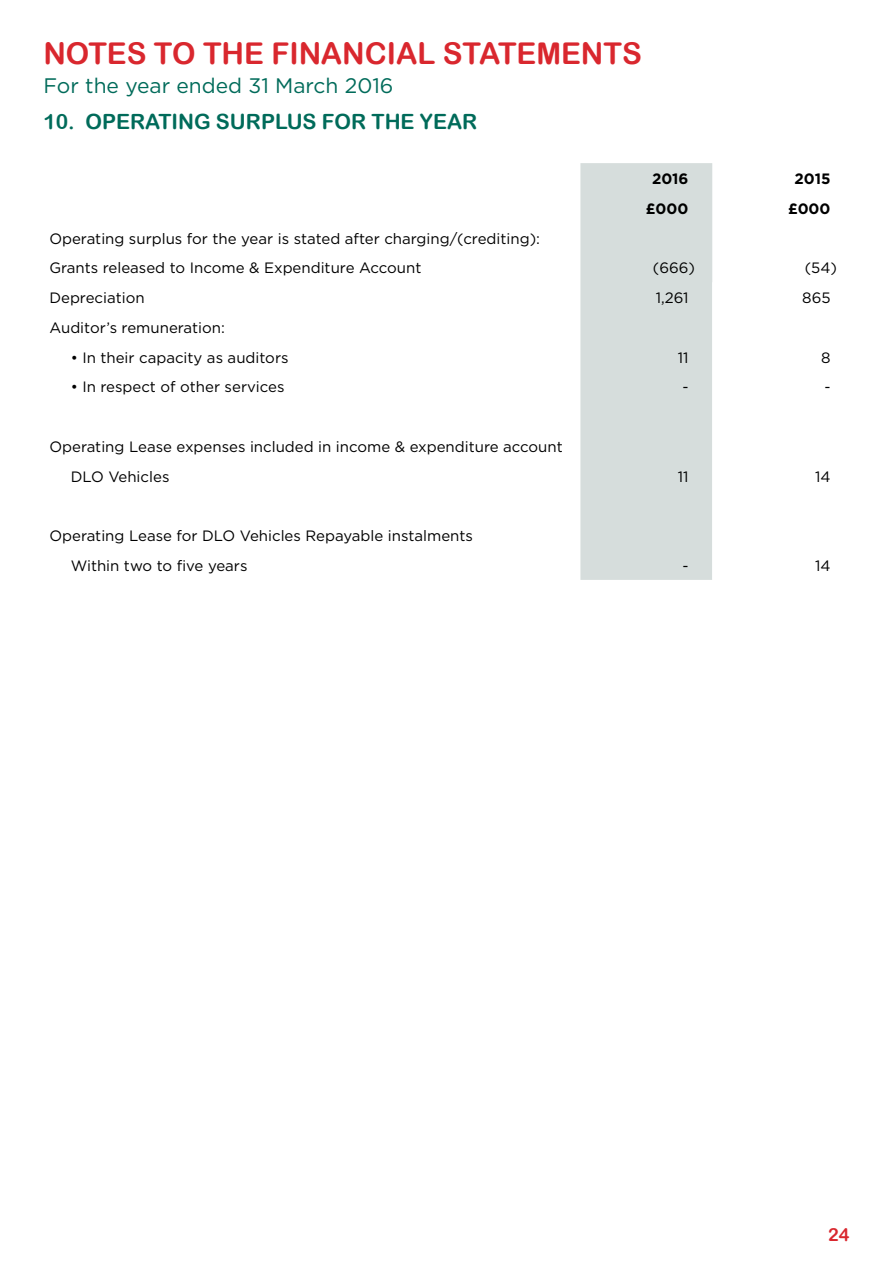
<style>
.page{position:relative;width:893px;height:1263px;background:#fff}
.page>*{position:absolute;margin:0;border:0;box-sizing:border-box;transform-origin:0 0}
.t1{font:30px "Arial Rounded MT Bold";color:#d9272e}
.t2{font:21px "Arial Rounded MT Bold";color:#006b5a}
.t3{font:21px "Gotham";color:#006b5a}
.t4{font:18px "Arial Rounded MT Bold";color:#d9272e}
.t5{font:15px/29.7px "Gotham";color:#000}
.t6{font:700 15px "Gotham";color:#000}
</style>
<div class="page">
<div style="left:580px;top:163px;width:132px;height:417px;background:#d6dddc"></div>
<h1 class="t1" style="left:43px;top:36px;width:600px">NOTES TO THE FINANCIAL STATEMENTS</h1>
<h2 class="t3" style="left:43px;top:73px;width:352px">For the year ended 31 March 2016</h2>
<h2 class="t2" style="left:43px;top:109px;width:435px">10. OPERATING SURPLUS FOR THE YEAR</h2>
<p class="t5" style="left:49px;top:223px;width:492px">Operating surplus for the year is stated after charging/(crediting):<br>Grants released to Income &amp; Expenditure Account</p>
<p class="t6" style="left:652px;top:169px;width:38px">2016</p>
<p class="t6" style="left:794px;top:169px;width:37px">2015</p>
<p class="t6" style="left:646px;top:199px;width:44px">£000</p>
<p class="t6" style="left:788px;top:199px;width:44px">£000</p>
<p class="t5" style="left:653px;top:253px;width:44px">(666)</p>
<p class="t5" style="left:805px;top:253px;width:34px">(54)</p>
<p class="t5" style="left:49px;top:283px;width:97px">Depreciation</p>
<p class="t5" style="left:656px;top:283px;width:34px">1,261</p>
<p class="t5" style="left:802px;top:283px;width:30px">865</p>
<p class="t5" style="left:49px;top:312px;width:177px">Auditor’s remuneration:</p>
<p class="t5" style="left:71px;top:342px;width:219px">• In their capacity as auditors</p>
<p class="t5" style="left:678px;top:342px;width:12px">11</p>
<p class="t5" style="left:821px;top:342px;width:11px">8</p>
<p class="t5" style="left:71px;top:372px;width:215px">• In respect of other services</p>
<p class="t5" style="left:682px;top:372px;width:8px">-</p>
<p class="t5" style="left:824px;top:372px;width:8px">-</p>
<p class="t5" style="left:71px;top:431px;width:494px;text-indent:-21px">Operating Lease expenses included in income &amp; expenditure account<br>DLO Vehicles</p>
<p class="t5" style="left:71px;top:521px;width:404px;text-indent:-21px">Operating Lease for DLO Vehicles Repayable instalments<br>Within two to five years</p>
<p class="t5" style="left:678px;top:461px;width:12px">11</p>
<p class="t5" style="left:815px;top:461px;width:17px">14</p>
<p class="t5" style="left:682px;top:550px;width:8px">-</p>
<p class="t5" style="left:815px;top:550px;width:17px">14</p>
<p class="t4" style="left:828px;top:1224px;width:23px">24</p>
</div>
